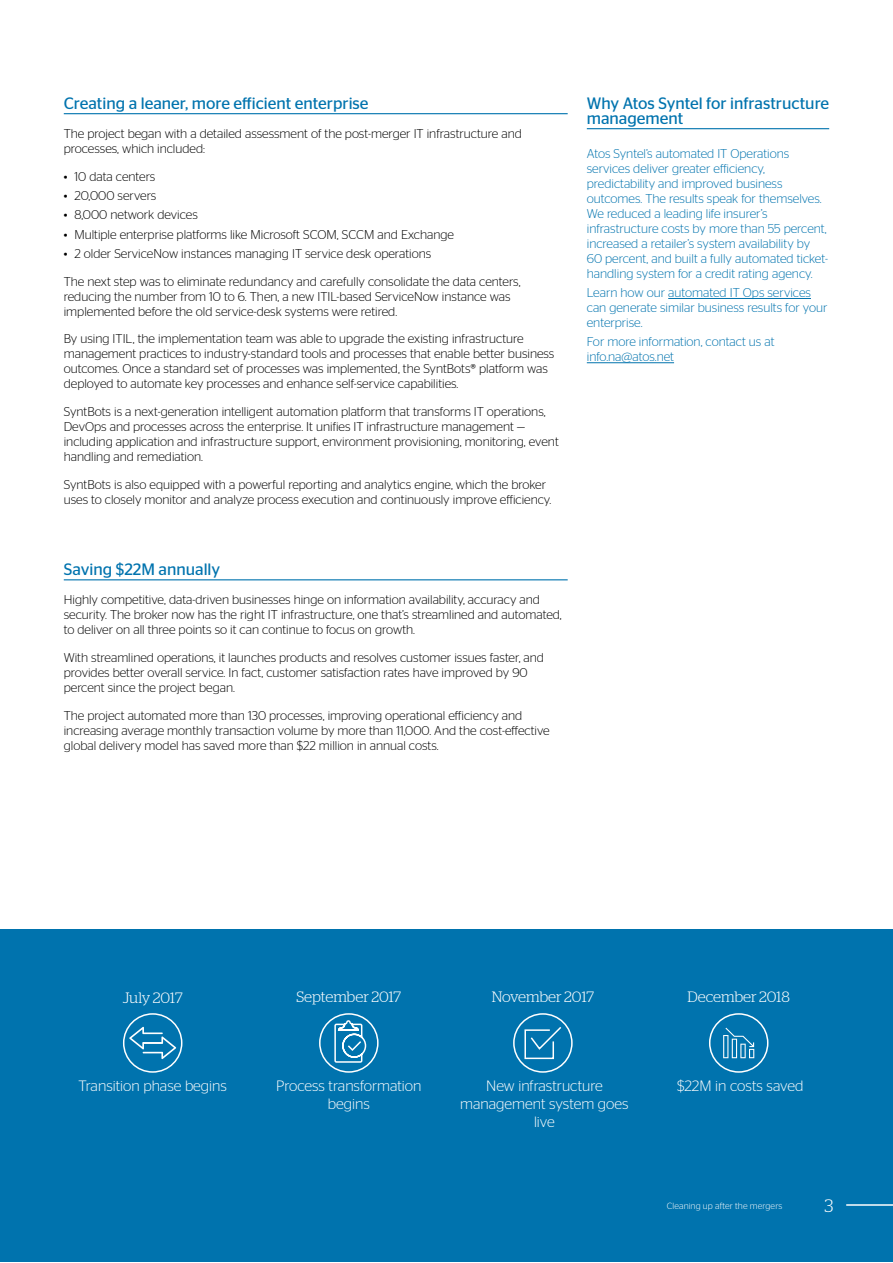
<style>
.page{position:relative;width:893px;height:1263px;background:#fff}
.page>*{position:absolute;margin:0;border:0;box-sizing:border-box;transform-origin:0 0}
.t1{font:300 18px "Stag";color:#fff}
.t2{font:16.5px/15px "Stag Sans";color:#0073ae}
.t3{font:300 15px/18px "Stag Sans";color:#fff;text-align:center}
.t4{font:300 15px "Stag";color:#fff}
.t5{font:300 12.75px/15px "Stag Sans";color:#000}
.t6{font:300 12.75px/15px "Stag Sans";color:#0073ae}
.t7{font:300 9px "Stag Sans";letter-spacing:.015em;color:#fff}
</style>
<div class="page">
<div style="left:0;top:930px;width:892px;height:332px;background:#0073ae"></div>
<hr style="left:846px;top:1204px;width:47px;height:2px;background:#fff">
<hr style="left:64px;top:113px;width:504px;height:1px;background:#0073ae">
<hr style="left:64px;top:579px;width:504px;height:1px;background:#0073ae">
<hr style="left:587px;top:128px;width:242px;height:1px;background:#0073ae">
<hr style="left:668px;top:298px;width:143px;height:1px;background:#0073ae">
<hr style="left:587px;top:362px;width:87px;height:1px;background:#0073ae">
<div style="left:123px;top:1013px;width:59px;height:60px;border:2px solid #fff;border-radius:50%"></div>
<svg style="left:129px;top:1027px;width:47px;height:32px"></svg>
<div style="left:319px;top:1013px;width:60px;height:60px;border:2px solid #fff;border-radius:50%"></div>
<svg style="left:334px;top:1019px;width:33px;height:44px"></svg>
<div style="left:513px;top:1013px;width:60px;height:60px;border:2px solid #fff;border-radius:50%"></div>
<svg style="left:524px;top:1027px;width:38px;height:33px"></svg>
<div style="left:709px;top:1013px;width:59px;height:60px;border:2px solid #fff;border-radius:50%"></div>
<svg style="left:723px;top:1028px;width:31px;height:30px"></svg>
<p class="t2" style="left:64px;top:95px;width:306px">Creating a leaner, more efficient enterprise</p>
<p class="t5" style="left:64px;top:126px;width:460px">The project began with a detailed assessment of the post-merger IT infrastructure and processes, which included:</p>
<p class="t5" style="left:64px;top:169px;width:93px">• 10 data centers</p>
<p class="t5" style="left:64px;top:188px;width:94px">• 20,000 servers</p>
<p class="t5" style="left:64px;top:207px;width:136px">• 8,000 network devices</p>
<p class="t5" style="left:64px;top:227px;width:392px">• Multiple enterprise platforms like Microsoft SCOM, SCCM and Exchange</p>
<p class="t5" style="left:64px;top:239px;width:458px;line-height:27.8px">• 2 older ServiceNow instances managing IT service desk operations<br>The next step was to eliminate redundancy and carefully consolidate the data centers,</p>
<p class="t5" style="left:64px;top:289px;width:448px">reducing the number from 10 to 6. Then, a new ITIL-based ServiceNow instance was implemented before the old service-desk systems were retired.</p>
<p class="t5" style="left:64px;top:331px;width:492px">By using ITIL, the implementation team was able to upgrade the existing infrastructure management practices to industry-standard tools and processes that enable better business outcomes. Once a standard set of processes was implemented, the SyntBots® platform was deployed to automate key processes and enhance self-service capabilities.</p>
<p class="t5" style="left:64px;top:404px;width:496px">SyntBots is a next-generation intelligent automation platform that transforms IT operations, DevOps and processes across the enterprise. It unifies IT infrastructure management — including application and infrastructure support, environment provisioning, monitoring, event handling and remediation.</p>
<p class="t5" style="left:64px;top:477px;width:489px">SyntBots is also equipped with a powerful reporting and analytics engine, which the broker uses to closely monitor and analyze process execution and continuously improve efficiency.</p>
<p class="t2" style="left:64px;top:562px;width:158px">Saving $22M annually</p>
<p class="t5" style="left:64px;top:592px;width:499px">Highly competitive, data-driven businesses hinge on information availability, accuracy and security. The broker now has the right IT infrastructure, one that’s streamlined and automated, to deliver on all three points so it can continue to focus on growth.</p>
<p class="t5" style="left:64px;top:650px;width:482px">With streamlined operations, it launches products and resolves customer issues faster, and provides better overall service. In fact, customer satisfaction rates have improved by 90 percent since the project began.</p>
<p class="t5" style="left:64px;top:708px;width:487px">The project automated more than 130 processes, improving operational efficiency and increasing average monthly transaction volume by more than 11,000. And the cost-effective global delivery model has saved more than $22 million in annual costs.</p>
<p class="t2" style="left:587px;top:95px;width:244px">Why Atos Syntel for infrastructure management</p>
<p class="t6" style="left:587px;top:146px;width:243px">Atos Syntel’s automated IT Operations services deliver greater efficiency, predictability and improved business outcomes. The results speak for themselves.<br>We reduced a leading life insurer’s infrastructure costs by more than 55 percent, increased a retailer’s system availability by 60 percent, and built a fully automated ticket&shy;handling system for a credit rating agency.</p>
<p class="t6" style="left:587px;top:285px;width:242px">Learn how our automated IT Ops services can generate similar business results for your enterprise.</p>
<p class="t6" style="left:587px;top:334px;width:189px">For more information, contact us at info.na@atos.net</p>
<p class="t4" style="left:123px;top:989px;width:61px">July 2017</p>
<p class="t4" style="left:296px;top:988px;width:106px">September 2017</p>
<p class="t4" style="left:492px;top:988px;width:104px">November 2017</p>
<p class="t4" style="left:687px;top:988px;width:104px">December 2018</p>
<p class="t3" style="left:78px;top:1077px;width:150px">Transition phase begins</p>
<p class="t3" style="left:276px;top:1077px;width:147px">Process transformation begins</p>
<p class="t3" style="left:460px;top:1077px;width:170px">New infrastructure management system goes live</p>
<p class="t3" style="left:677px;top:1077px;width:128px">$22M in costs saved</p>
<p class="t7" style="left:667px;top:1201px;width:117px">Cleaning up after the mergers</p>
<h1 class="t1" style="left:824px;top:1196px;width:10px">3</h1>
</div>
